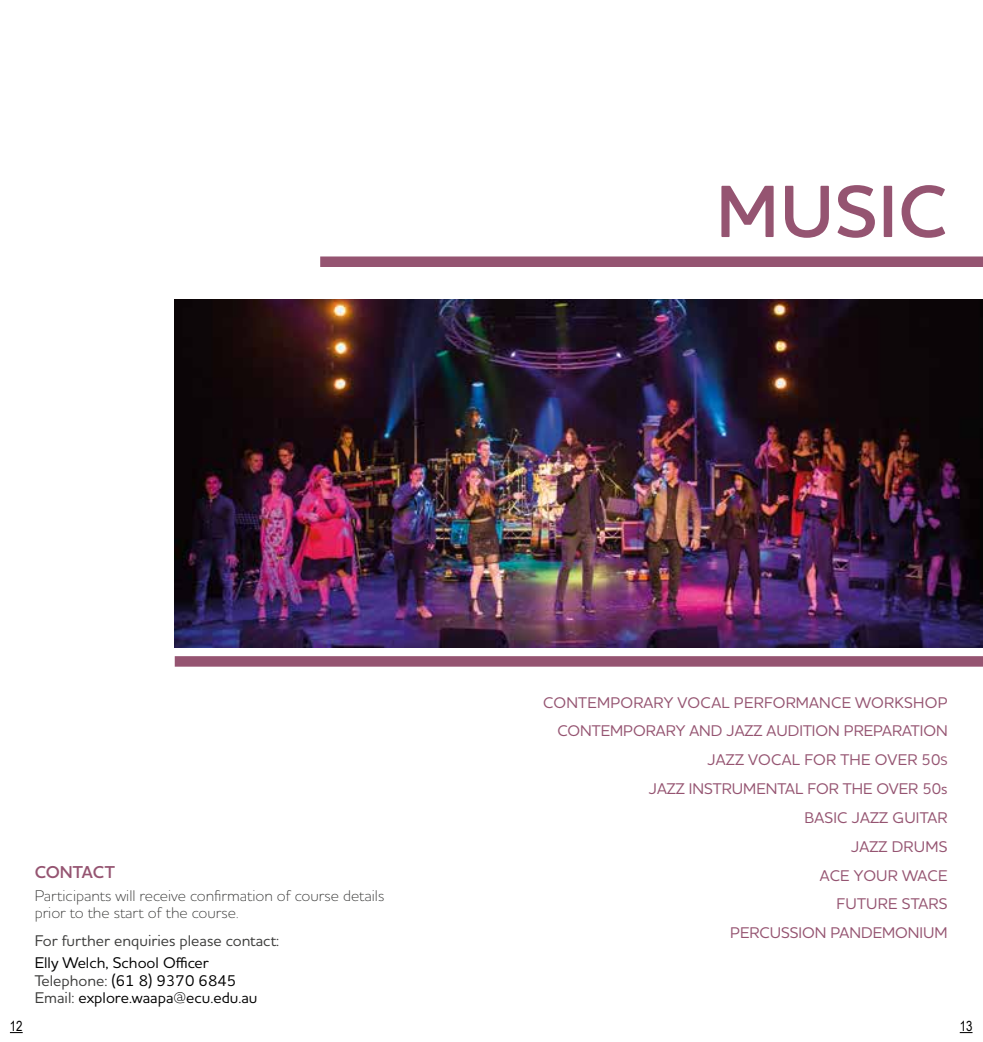
<style>
.page{position:relative;width:983px;height:1042px;background:#fff}
.page>*{position:absolute;margin:0;border:0;box-sizing:border-box;transform-origin:0 0}
.t1{font:600 75.25px "Houschka Pro";letter-spacing:.01em;color:#955471}
.t2{font:600 17.5px "Houschka Pro";color:#955471}
.t3{font:500 15.75px/28.9px "Houschka Pro";color:#955471;text-align:right}
.t4{font:300 15.75px/17.5px "Houschka Pro";color:#3c3c3b}
.t5{font:500 15.75px/17.5px "Houschka Pro";color:#000}
.t6{font:500 15.75px "Houschka Pro";color:#3c3c3b}
.t7{font:14px "Arial Narrow";color:#000}
.s1{color:#3c3c3b}
</style>
<div class="page">
<svg style="left:959px;top:1032px;width:13px;height:1px"></svg>
<svg style="left:10px;top:1032px;width:13px;height:1px"></svg>
<img style="left:175px;top:300px;width:807px;height:347px">
<div style="left:320px;top:256px;width:662px;height:11px;background:#955471"></div>
<div style="left:175px;top:656px;width:807px;height:11px;background:#955471"></div>
<h1 class="t1" style="left:716px;top:163px;width:233px">MUSIC</h1>
<p class="t2" style="left:35px;top:861px;width:82px">CONTACT</p>
<p class="t4" style="left:35px;top:886px;width:351px">Participants will receive confirmation of course details prior to the start of the course.</p>
<p class="t6" style="left:35px;top:930px;width:246px">For further enquiries please contact:</p>
<p class="t5" style="left:35px;top:954px;width:224px">Elly Welch, School Officer<br><span class="s1">Telephone:</span> (61 8) 9370 6845<br><span class="s1">Email:</span> explore.waapa@ecu.edu.au</p>
<p class="t3" style="left:543px;top:687px;width:406px">CONTEMPORARY VOCAL PERFORMANCE WORKSHOP<br>CONTEMPORARY AND JAZZ AUDITION PREPARATION<br>JAZZ VOCAL FOR THE OVER 50s<br>JAZZ INSTRUMENTAL FOR THE OVER 50s<br>BASIC JAZZ GUITAR<br>JAZZ DRUMS<br>ACE YOUR WACE<br>FUTURE STARS<br>PERCUSSION PANDEMONIUM</p>
<p class="t7" style="left:10px;top:1016px;width:14px">12</p>
<p class="t7" style="left:959px;top:1016px;width:14px">13</p>
</div>
